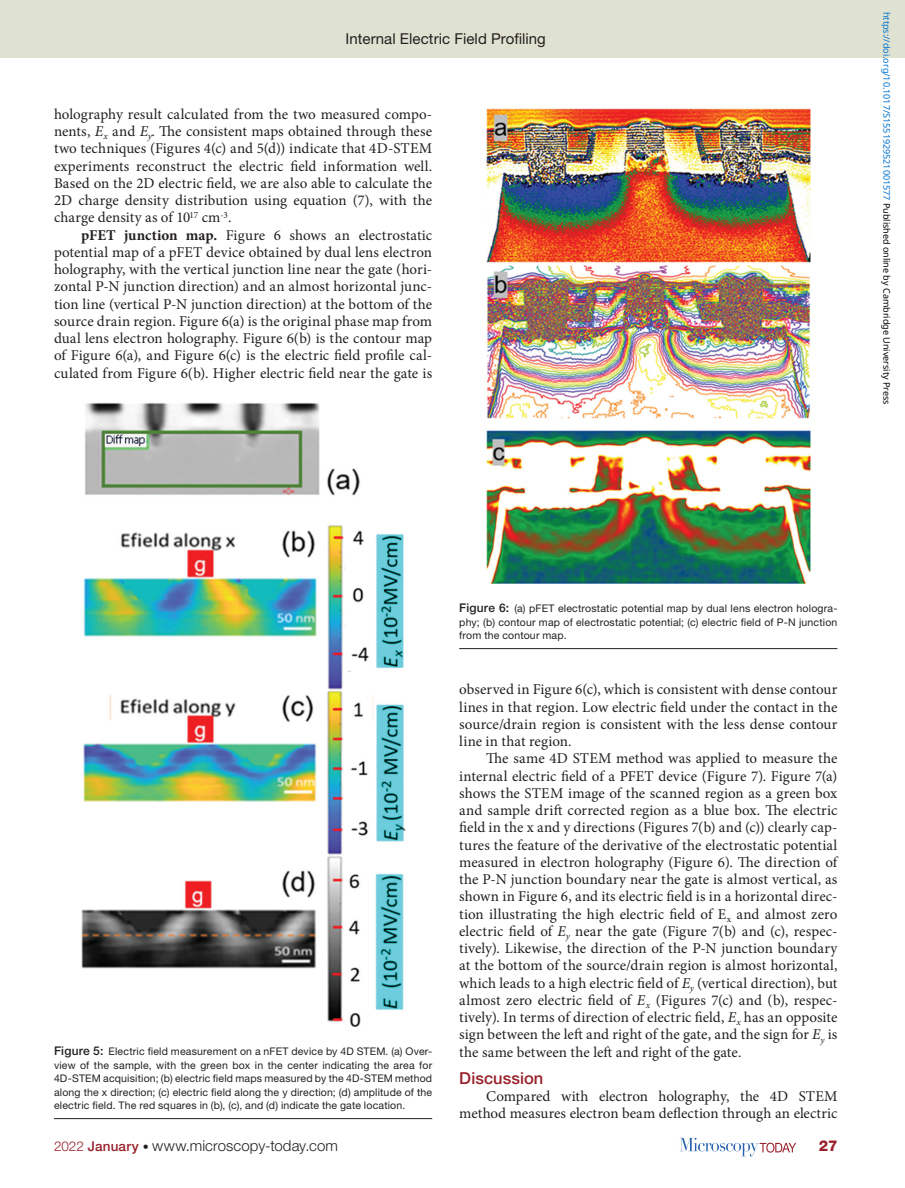
<style>
.page{position:relative;width:905px;height:1188px;background:#fff}
.page>*{position:absolute;margin:0;border:0;box-sizing:border-box;transform-origin:0 0}
.t1{font:500 16.5px "Helvetica Neue LT Std";letter-spacing:.005em;color:#98212a}
.t2{font:15px/17.2px "Minion Pro";letter-spacing:.005em;color:#231f20;text-align:justify}
.t3{font:300 15px "Helvetica Neue LT Std";letter-spacing:.005em;color:#231f20}
.t4{font:15px "Helvetica Neue LT Std";letter-spacing:.005em;color:#231f20}
.t5{font:800 15px "Helvetica Neue LT Std";color:#98212a}
.t6{font:10.5px/13.5px "Helvetica Neue LT Std";letter-spacing:.02em;color:#231f20;text-align:justify}
.t7{font:9px "Noto Sans";color:#0172cf}
.s1{font-style:italic}
.s2{font-weight:700}
.s3{color:#000}
.s4{font-weight:500;font-size:12px}
.s5{font-size:13.5px;color:#98212a}
.s6{font-weight:500;font-size:13.5px;color:#98212a}
.s7{font-size:12px}
</style>
<div class="page">
<div style="left:0;top:0;width:904px;height:58px;background:#e0e2d1"></div>
<svg style="left:680px;top:1138px;width:116px;height:18px"></svg>
<hr style="left:54px;top:1118px;width:378px;height:1px;background:#231f20">
<img style="left:81px;top:403px;width:324px;height:624px">
<hr style="left:459px;top:648px;width:378px;height:1px;background:#231f20">
<img style="left:486px;top:108px;width:324px;height:476px">
<p class="t4" style="left:345px;top:30px;width:202px">Internal Electric Field Profiling</p>
<p class="t2" style="left:54px;top:106px;width:380px">holography result calculated from the two measured compo&shy;nents, <span class="s1">E</span><sub>x</sub> and <span class="s1">E</span><sub>y</sub>. The consistent maps obtained through these two techniques (Figures 4(c) and 5(d)) indicate that 4D-STEM experiments reconstruct the electric field information well.<br>Based on the 2D electric field, we are also able to calculate the 2D charge density distribution using equation (7), with the charge density as of 10<sup>17</sup> cm<sup>-3</sup>.</p>
<p class="t2" style="left:54px;top:226px;width:380px;text-indent:27px"><span class="s2">pFET junction map.</span> Figure 6 shows an electrostatic potential map of a pFET device obtained by dual lens electron holography, with the vertical junction line near the gate (hori&shy;zontal P-N junction direction) and an almost horizontal junc&shy;tion line (vertical P-N junction direction) at the bottom of the source drain region. Figure 6(a) is the original phase map from dual lens electron holography. Figure 6(b) is the contour map of Figure 6(a), and Figure 6(c) is the electric field profile cal&shy;culated from Figure 6(b). Higher electric field near the gate is</p>
<p class="t7" style="left:893px;top:12px;width:394px;rotate:90deg">https://doi.org/10.1017/S1551929521001577 <span class="s3">Published online by Cambridge University Press</span></p>
<p class="t6" style="left:54px;top:1045px;width:380px"><span class="s4">Figure 5:</span> Electric field measurement on a nFET device by 4D STEM. (a) Over&shy;view of the sample, with the green box in the center indicating the area for 4D-STEM acquisition; (b) electric field maps measured by the 4D-STEM method along the x direction; (c) electric field along the y direction; (d) amplitude of the electric field. The red squares in (b), (c), and (d) indicate the gate location.</p>
<p class="t6" style="left:459px;top:602px;width:380px"><span class="s4">Figure 6:</span> (a) pFET electrostatic potential map by dual lens electron hologra&shy;phy; (b) contour map of electrostatic potential; (c) electric field of P-N junction from the contour map.</p>
<p class="t2" style="left:459px;top:681px;width:379px">observed in Figure 6(c), which is consistent with dense contour lines in that region. Low electric field under the contact in the source/drain region is consistent with the less dense contour line in that region.</p>
<p class="t2" style="left:459px;top:750px;width:380px;text-indent:27px">The same 4D STEM method was applied to measure the internal electric field of a PFET device (Figure 7). Figure 7(a) shows the STEM image of the scanned region as a green box and sample drift corrected region as a blue box. The electric field in the x and y directions (Figures 7(b) and (c)) clearly cap&shy;tures the feature of the derivative of the electrostatic potential measured in electron holography (Figure 6). The direction of the P-N junction boundary near the gate is almost vertical, as shown in Figure 6, and its electric field is in a horizontal direc&shy;tion illustrating the high electric field of E<sub>x</sub> and almost zero electric field of <span class="s1">E</span><sub>y</sub> near the gate (Figure 7(b) and (c), respec&shy;tively). Likewise, the direction of the P-N junction boundary at the bottom of the source/drain region is almost horizontal, which leads to a high electric field of <span class="s1">E</span><sub>y</sub> (vertical direction), but almost zero electric field of <span class="s1">E</span><sub>x</sub> (Figures 7(c) and (b), respec&shy;tively). In terms of direction of electric field, <span class="s1">E</span><sub>x</sub> has an opposite sign between the left and right of the gate, and the sign for <span class="s1">E</span><sub>y</sub> is the same between the left and right of the gate.</p>
<p class="t1" style="left:459px;top:1068px;width:86px">Discussion</p>
<p class="t2" style="left:459px;top:1088px;width:380px;text-align:right">Compared with electron holography, the 4D STEM method measures electron beam deflection through an electric</p>
<p class="t3" style="left:54px;top:1137px;width:285px"><span class="s5">2022</span> <span class="s6">January</span> <span class="s7">•</span> www.microscopy-today.com</p>
<p class="t5" style="left:818px;top:1137px;width:20px">27</p>
</div>
